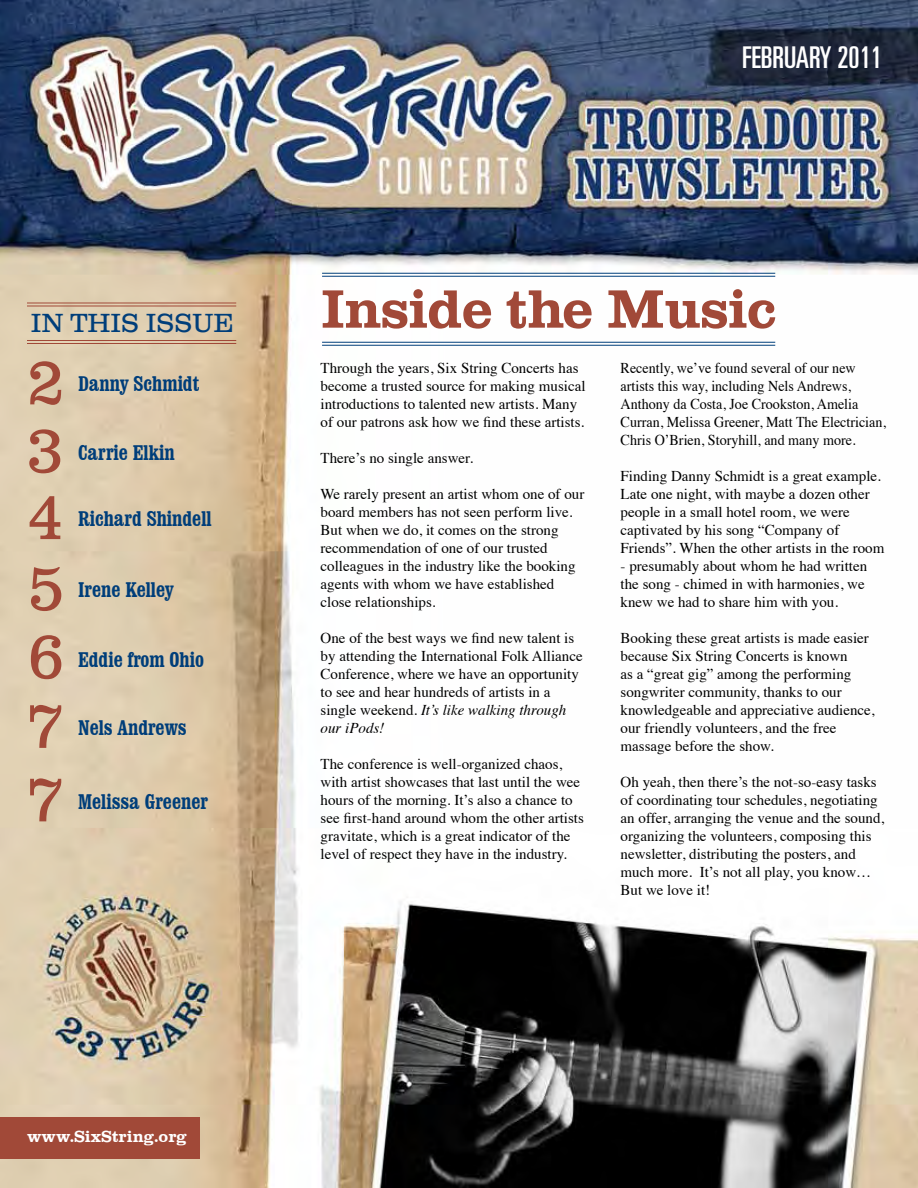
<style>
.page{position:relative;width:918px;height:1188px;background:#fff}
.page>*{position:absolute;margin:0;border:0;box-sizing:border-box;transform-origin:0 0}
.t1{font:66px "Clarendon T Ligh";color:#a14938}
.t2{font:55.8px "Clarendon";letter-spacing:-.02em;color:#a14938}
.t3{font:ultra-condensed 30px "Univers";color:#fff}
.t4{font:27px "Clarendon T Ligh";color:#003e7a}
.t5{font:700 condensed 21px "Clarendon BT";color:#003e7a}
.t6{font:16.5px "Clarendon";color:#fff}
.t7{font:15px/18px "Times";color:#000}
.t8{font:15px/18px "Times";color:#000;scale:.94 1}
.s1{font-style:italic}
</style>
<div class="page">
<img style="left:0;top:0;width:918px;height:1188px">
<hr style="left:27px;top:343px;width:209px;height:1px;background:#a14938">
<hr style="left:27px;top:340px;width:209px;height:1px;background:#a14938">
<div style="left:0;top:1118px;width:200px;height:42px;background:#a14938"></div>
<hr style="left:27px;top:306px;width:209px;height:1px;background:#a14938">
<hr style="left:27px;top:303px;width:209px;height:1px;background:#a14938">
<hr style="left:322px;top:345px;width:453px;height:1px;background:#003e7a">
<hr style="left:322px;top:342px;width:453px;height:1px;background:#003e7a">
<hr style="left:322px;top:276px;width:453px;height:1px;background:#003e7a">
<hr style="left:322px;top:273px;width:453px;height:1px;background:#003e7a">
<h3 class="t4" style="left:31px;top:308px;width:204px">IN THIS ISSUE</h3>
<h1 class="t1" style="left:27px;top:345px;width:39px">2</h1>
<h1 class="t1" style="left:27px;top:413px;width:39px">3</h1>
<h1 class="t1" style="left:27px;top:479px;width:39px">4</h1>
<h1 class="t1" style="left:27px;top:551px;width:39px">5</h1>
<h1 class="t1" style="left:27px;top:619px;width:39px">6</h1>
<h1 class="t1" style="left:27px;top:688px;width:39px">7</h1>
<h1 class="t1" style="left:27px;top:762px;width:39px">7</h1>
<h3 class="t5" style="left:78px;top:371px;width:123px">Danny Schmidt</h3>
<h3 class="t5" style="left:78px;top:439px;width:98px">Carrie Elkin</h3>
<h3 class="t5" style="left:78px;top:506px;width:135px">Richard Shindell</h3>
<h3 class="t5" style="left:78px;top:577px;width:97px">Irene Kelley</h3>
<h3 class="t5" style="left:78px;top:647px;width:127px">Eddie from Ohio</h3>
<h3 class="t5" style="left:78px;top:715px;width:110px">Nels Andrews</h3>
<h3 class="t5" style="left:78px;top:789px;width:131px">Melissa Greener</h3>
<h3 class="t3" style="left:742px;top:40px;width:142px">FEBRUARY 2011</h3>
<h2 class="t2" style="left:321px;top:278px;width:458px">Inside the Music</h2>
<p class="t7" style="left:321px;top:357px;width:266px">Through the years, Six String Concerts has become a trusted source for making musical introductions to talented new artists. Many of our patrons ask how we find these artists.</p>
<p class="t7" style="left:321px;top:447px;width:154px">There’s no single answer.</p>
<p class="t7" style="left:321px;top:483px;width:265px">We rarely present an artist whom one of our board members has not seen perform live.<br>But when we do, it comes on the strong recommendation of one of our trusted colleagues in the industry like the booking agents with whom we have established close relationships.</p>
<p class="t7" style="left:321px;top:627px;width:264px">One of the best ways we find new talent is by attending the International Folk Alliance Conference, where we have an opportunity to see and hear hundreds of artists in a single weekend. <span class="s1">It’s like walking through our iPods!</span></p>
<p class="t7" style="left:321px;top:753px;width:265px">The conference is well-organized chaos, with artist showcases that last until the wee hours of the morning. It’s also a chance to see first-hand around whom the other artists gravitate, which is a great indicator of the level of respect they have in the industry.</p>
<p class="t8" style="left:621px;top:357px;width:284px">Recently, we’ve found several of our new artists this way, including Nels Andrews, Anthony da Costa, Joe Crookston, Amelia Curran, Melissa Greener, Matt The Electrician, Chris O’Brien, Storyhill, and many more.</p>
<p class="t7" style="left:621px;top:465px;width:265px">Finding Danny Schmidt is a great example.<br>Late one night, with maybe a dozen other people in a small hotel room, we were captivated by his song “Company of Friends”. When the other artists in the room</p>
<p class="t7" style="left:621px;top:555px;width:248px">- presumably about whom he had written the song - chimed in with harmonies, we knew we had to share him with you.</p>
<p class="t7" style="left:621px;top:627px;width:256px">Booking these great artists is made easier because Six String Concerts is known<br>as a “great gig” among the performing songwriter community, thanks to our knowledgeable and appreciative audience, our friendly volunteers, and the free massage before the show.</p>
<p class="t7" style="left:621px;top:771px;width:265px">Oh yeah, then there’s the not-so-easy tasks of coordinating tour schedules, negotiating an offer, arranging the venue and the sound, organizing the volunteers, composing this newsletter, distributing the posters, and much more. It’s not all play, you know… But we love it!</p>
<p class="t6" style="left:27px;top:1127px;width:161px">www.SixString.org</p>
</div>
